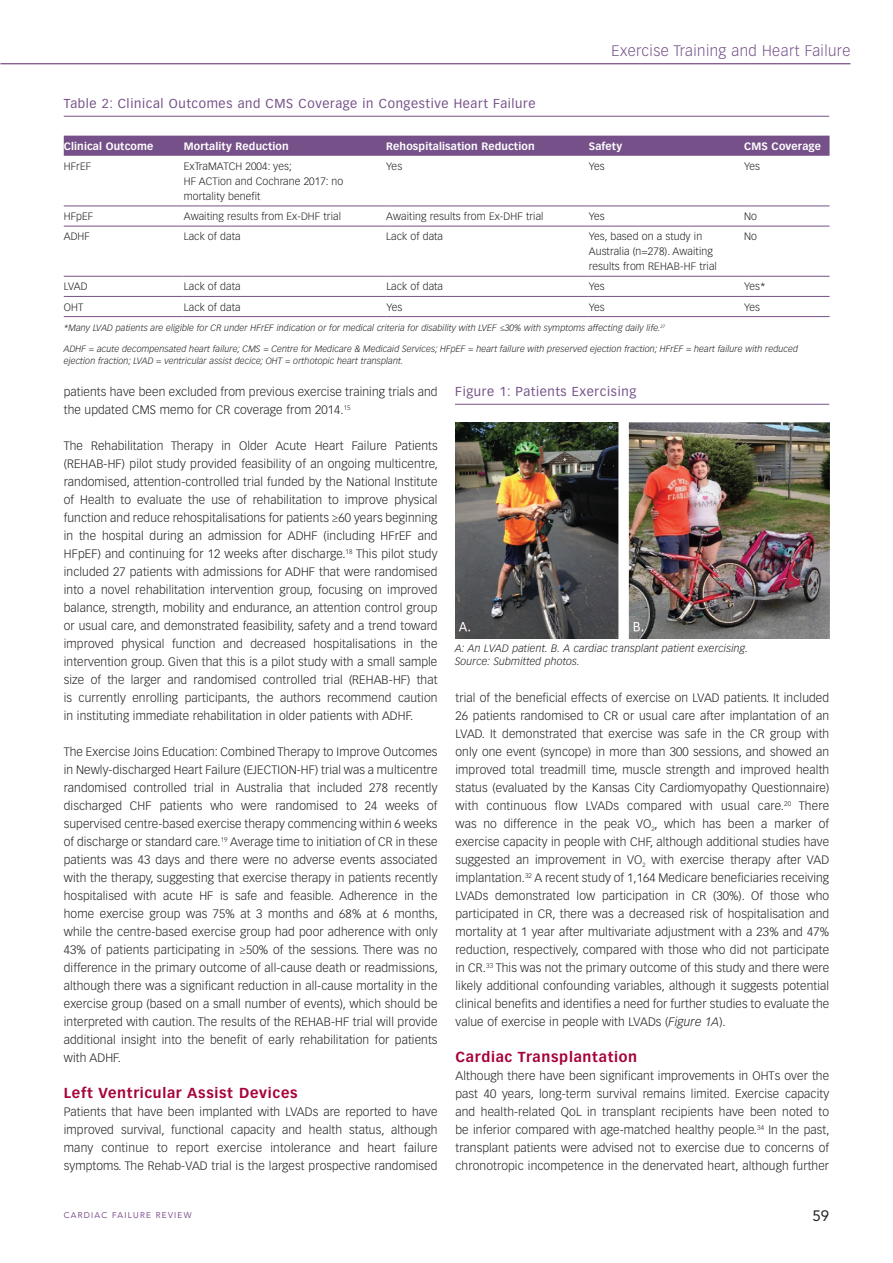
<style>
.page{position:relative;width:893px;height:1263px;background:#fff}
.page>*{position:absolute;margin:0;border:0;box-sizing:border-box;transform-origin:0 0}
.t1{font:300 15px "Vectora LT Std";letter-spacing:.03em;color:#765189}
.t2{font:15px "Avenir LT Std";color:#231f20}
.t3{font:700 14.25px "Vectora LT Std";letter-spacing:.05em;color:#a7023c}
.t4{font:12.75px "Vectora LT Std";letter-spacing:.05em;color:#765189}
.t5{font:300 12px/18px "Vectora LT Std";letter-spacing:.01em;color:#231f20;text-align:justify}
.t6{font:300 10.5px/15px "Vectora LT Std";letter-spacing:.01em;color:#231f20}
.t7{font:italic 300 10.5px/12.6px "Vectora LT Std";letter-spacing:.015em;color:#231f20}
.t8{font:700 10.5px "Vectora LT Std";letter-spacing:.015em;color:#fff}
.t9{font:italic 300 9px/12px "Vectora LT Std";letter-spacing:.01em;color:#231f20}
.t10{font:300 8.25px "Avenir LT Std";letter-spacing:.15em;color:#5a2371}
.s1{font-style:italic}
</style>
<div class="page">
<hr style="left:0;top:64px;width:850px;height:1px;background:#5a2371">
<hr style="left:64px;top:116px;width:765px;height:1px;background:#765189">
<div style="left:64px;top:136px;width:766px;height:20px;background:#765189"></div>
<hr style="left:64px;top:206px;width:120px;height:1px;background:#765189">
<hr style="left:184px;top:206px;width:202px;height:1px;background:#765189">
<hr style="left:386px;top:206px;width:203px;height:1px;background:#765189">
<hr style="left:589px;top:206px;width:155px;height:1px;background:#765189">
<hr style="left:744px;top:206px;width:86px;height:1px;background:#765189">
<hr style="left:64px;top:226px;width:120px;height:1px;background:#765189">
<hr style="left:184px;top:226px;width:202px;height:1px;background:#765189">
<hr style="left:386px;top:226px;width:203px;height:1px;background:#765189">
<hr style="left:589px;top:226px;width:155px;height:1px;background:#765189">
<hr style="left:744px;top:226px;width:86px;height:1px;background:#765189">
<hr style="left:64px;top:276px;width:120px;height:1px;background:#765189">
<hr style="left:184px;top:276px;width:202px;height:1px;background:#765189">
<hr style="left:386px;top:276px;width:203px;height:1px;background:#765189">
<hr style="left:589px;top:276px;width:155px;height:1px;background:#765189">
<hr style="left:744px;top:276px;width:86px;height:1px;background:#765189">
<hr style="left:64px;top:296px;width:120px;height:1px;background:#765189">
<hr style="left:184px;top:296px;width:202px;height:1px;background:#765189">
<hr style="left:386px;top:296px;width:203px;height:1px;background:#765189">
<hr style="left:589px;top:296px;width:155px;height:1px;background:#765189">
<hr style="left:744px;top:296px;width:86px;height:1px;background:#765189">
<hr style="left:64px;top:316px;width:120px;height:1px;background:#765189">
<hr style="left:184px;top:316px;width:202px;height:1px;background:#765189">
<hr style="left:386px;top:316px;width:203px;height:1px;background:#765189">
<hr style="left:589px;top:316px;width:155px;height:1px;background:#765189">
<hr style="left:744px;top:316px;width:86px;height:1px;background:#765189">
<hr style="left:455px;top:404px;width:374px;height:1px;background:#765189">
<img style="left:455px;top:423px;width:374px;height:215px">
<p class="t1" style="left:611px;top:42px;width:240px">Exercise Training and Heart Failure</p>
<p class="t4" style="left:64px;top:96px;width:473px">Table 2: Clinical Outcomes and CMS Coverage in Congestive Heart Failure</p>
<p class="t8" style="left:64px;top:140px;width:91px">Clinical Outcome</p>
<p class="t8" style="left:184px;top:140px;width:107px">Mortality Reduction</p>
<p class="t8" style="left:386px;top:140px;width:150px">Rehospitalisation Reduction</p>
<p class="t8" style="left:589px;top:140px;width:35px">Safety</p>
<p class="t8" style="left:744px;top:140px;width:79px">CMS Coverage</p>
<p class="t6" style="left:64px;top:159px;width:29px">HFrEF</p>
<p class="t6" style="left:184px;top:159px;width:161px">ExTraMATCH 2004: yes;<br>HF ACTion and Cochrane 2017: no mortality benefit</p>
<p class="t6" style="left:386px;top:159px;width:17px">Yes</p>
<p class="t6" style="left:589px;top:159px;width:17px">Yes</p>
<p class="t6" style="left:744px;top:159px;width:17px">Yes</p>
<p class="t6" style="left:64px;top:209px;width:31px">HFpEF</p>
<p class="t6" style="left:184px;top:209px;width:159px">Awaiting results from Ex-DHF trial</p>
<p class="t6" style="left:386px;top:209px;width:159px">Awaiting results from Ex-DHF trial</p>
<p class="t6" style="left:589px;top:209px;width:17px">Yes</p>
<p class="t6" style="left:744px;top:209px;width:14px">No</p>
<p class="t6" style="left:64px;top:229px;width:28px">ADHF</p>
<p class="t6" style="left:184px;top:229px;width:58px">Lack of data</p>
<p class="t6" style="left:386px;top:229px;width:58px">Lack of data</p>
<p class="t6" style="left:589px;top:229px;width:130px">Yes, based on a study in<br>Australia (n=278). Awaiting results from REHAB-HF trial</p>
<p class="t6" style="left:744px;top:229px;width:14px">No</p>
<p class="t6" style="left:64px;top:279px;width:25px">LVAD</p>
<p class="t6" style="left:184px;top:279px;width:58px">Lack of data</p>
<p class="t6" style="left:386px;top:279px;width:58px">Lack of data</p>
<p class="t6" style="left:589px;top:279px;width:17px">Yes</p>
<p class="t6" style="left:744px;top:279px;width:23px">Yes*</p>
<p class="t6" style="left:64px;top:299px;width:21px">OHT</p>
<p class="t6" style="left:184px;top:299px;width:58px">Lack of data</p>
<p class="t6" style="left:386px;top:299px;width:17px">Yes</p>
<p class="t6" style="left:589px;top:299px;width:17px">Yes</p>
<p class="t6" style="left:744px;top:299px;width:17px">Yes</p>
<p class="t9" style="left:64px;top:322px;width:603px">*Many LVAD patients are eligible for CR under HFrEF indication or for medical criteria for disability with LVEF ≤30% with symptoms affecting daily life.<sup>27</sup></p>
<p class="t9" style="left:64px;top:343px;width:736px">ADHF = acute decompensated heart failure; CMS = Centre for Medicare &amp; Medicaid Services; HFpEF = heart failure with preserved ejection fraction; HFrEF = heart failure with reduced ejection fraction; LVAD = ventricular assist decice; OHT = orthotopic heart transplant.</p>
<p class="t4" style="left:455px;top:384px;width:183px">Figure 1: Patients Exercising</p>
<p class="t5" style="left:64px;top:383px;width:375px">patients have been excluded from previous exercise training trials and the updated CMS memo for CR coverage from 2014.<sup>15</sup></p>
<p class="t5" style="left:64px;top:437px;width:376px">The Rehabilitation Therapy in Older Acute Heart Failure Patients (REHAB-HF) pilot study provided feasibility of an ongoing multicentre, randomised, attention-controlled trial funded by the National Institute of Health to evaluate the use of rehabilitation to improve physical function and reduce rehospitalisations for patients ≥60 years beginning in the hospital during an admission for ADHF (including HFrEF and HFpEF) and continuing for 12 weeks after discharge.<sup>18</sup> This pilot study included 27 patients with admissions for ADHF that were randomised into a novel rehabilitation intervention group, focusing on improved balance, strength, mobility and endurance, an attention control group or usual care, and demonstrated feasibility, safety and a trend toward improved physical function and decreased hospitalisations in the intervention group. Given that this is a pilot study with a small sample size of the larger and randomised controlled trial (REHAB-HF) that is currently enrolling participants, the authors recommend caution in instituting immediate rehabilitation in older patients with ADHF.</p>
<p class="t5" style="left:64px;top:743px;width:376px">The Exercise Joins Education: Combined Therapy to Improve Outcomes in Newly-discharged Heart Failure (EJECTION-HF) trial was a multicentre randomised controlled trial in Australia that included 278 recently discharged CHF patients who were randomised to 24 weeks of supervised centre-based exercise therapy commencing within 6 weeks of discharge or standard care.<sup>19</sup> Average time to initiation of CR in these patients was 43 days and there were no adverse events associated with the therapy, suggesting that exercise therapy in patients recently hospitalised with acute HF is safe and feasible. Adherence in the home exercise group was 75% at 3 months and 68% at 6 months, while the centre-based exercise group had poor adherence with only 43% of patients participating in ≥50% of the sessions. There was no difference in the primary outcome of all-cause death or readmissions, although there was a significant reduction in all-cause mortality in the exercise group (based on a small number of events), which should be interpreted with caution. The results of the REHAB-HF trial will provide additional insight into the benefit of early rehabilitation for patients with ADHF.</p>
<p class="t3" style="left:64px;top:1084px;width:235px">Left Ventricular Assist Devices</p>
<p class="t5" style="left:64px;top:1103px;width:375px">Patients that have been implanted with LVADs are reported to have improved survival, functional capacity and health status, although many continue to report exercise intolerance and heart failure symptoms. The Rehab-VAD trial is the largest prospective randomised</p>
<p class="t7" style="left:455px;top:642px;width:295px">A: An LVAD patient. B. A cardiac transplant patient exercising.<br>Source: Submitted photos.</p>
<p class="t5" style="left:455px;top:689px;width:375px">trial of the beneficial effects of exercise on LVAD patients. It included 26 patients randomised to CR or usual care after implantation of an LVAD. It demonstrated that exercise was safe in the CR group with only one event (syncope) in more than 300 sessions, and showed an improved total treadmill time, muscle strength and improved health status (evaluated by the Kansas City Cardiomyopathy Questionnaire) with continuous flow LVADs compared with usual care.<sup>20</sup> There was no difference in the peak VO<sub>2</sub>, which has been a marker of exercise capacity in people with CHF, although additional studies have suggested an improvement in VO<sub>2</sub> with exercise therapy after VAD implantation.<sup>32</sup> A recent study of 1,164 Medicare beneficiaries receiving LVADs demonstrated low participation in CR (30%). Of those who participated in CR, there was a decreased risk of hospitalisation and mortality at 1 year after multivariate adjustment with a 23% and 47% reduction, respectively, compared with those who did not participate in CR.<sup>33</sup> This was not the primary outcome of this study and there were likely additional confounding variables, although it suggests potential clinical benefits and identifies a need for further studies to evaluate the value of exercise in people with LVADs (<span class="s1">Figure 1A</span>).</p>
<p class="t3" style="left:455px;top:1048px;width:183px">Cardiac Transplantation</p>
<p class="t5" style="left:455px;top:1067px;width:376px">Although there have been significant improvements in OHTs over the past 40 years, long-term survival remains limited. Exercise capacity and health-related QoL in transplant recipients have been noted to be inferior compared with age-matched healthy people.<sup>34</sup> In the past, transplant patients were advised not to exercise due to concerns of chronotropic incompetence in the denervated heart, although further</p>
<p class="t10" style="left:64px;top:1210px;width:129px">CARDIAC FAILURE REVIEW</p>
<p class="t2" style="left:812px;top:1207px;width:18px">59</p>
</div>
